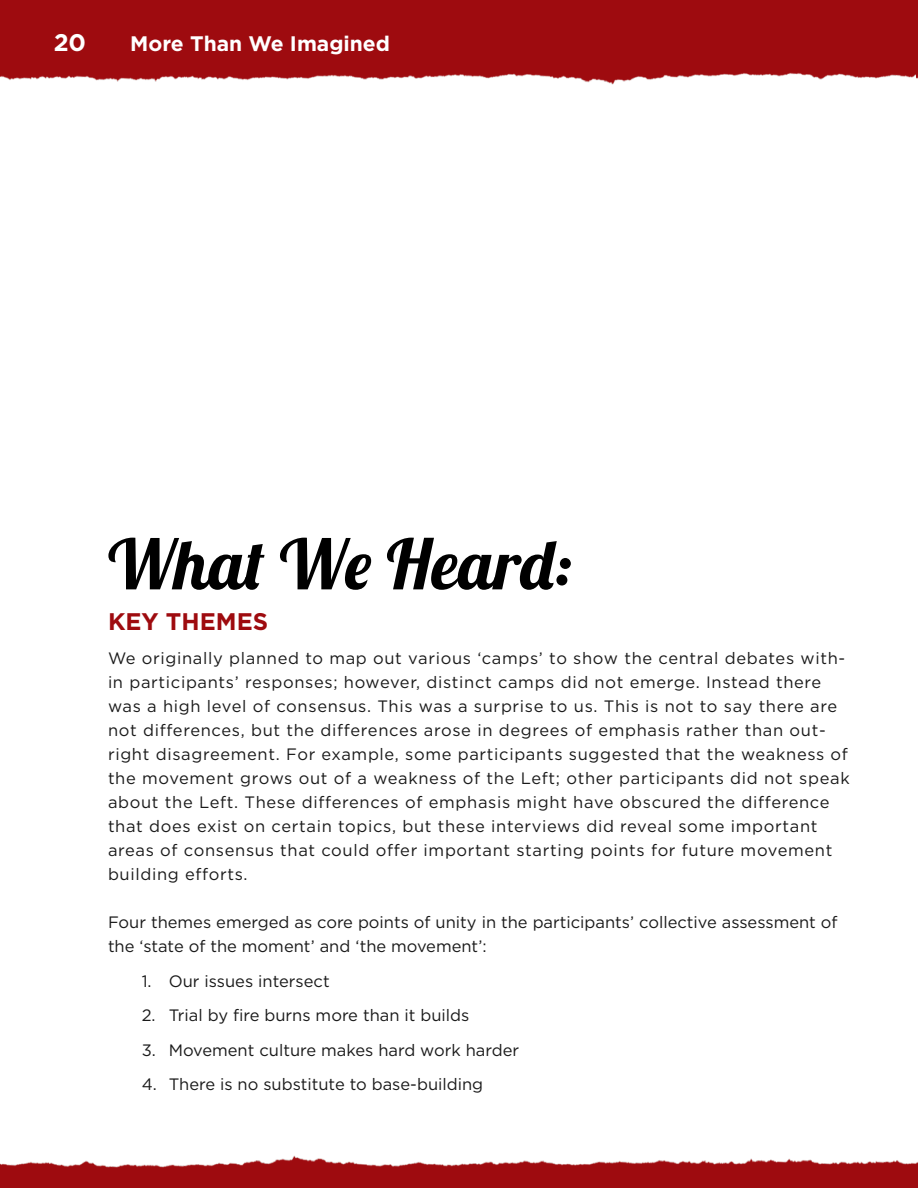
<style>
.page{position:relative;width:918px;height:1188px;background:#fff}
.page>*{position:absolute;margin:0;border:0;box-sizing:border-box;transform-origin:0 0}
.t1{font:69px "Lobster 1.4";color:#000}
.t2{font:700 24px "Gotham";color:#9e0b0f}
.t3{font:700 24px "Gotham";color:#fff}
.t4{font:700 21px "Gotham";color:#fff}
.t5{font:16.5px/24px "Gotham";letter-spacing:.04em;color:#1a1a1a}
.t6{font:16.5px/24px "Gotham";color:#1a1a1a}
</style>
<div class="page">
<img style="left:0;top:0;width:918px;height:85px">
<img style="left:0;top:1155px;width:918px;height:33px">
<h2 class="t3" style="left:54px;top:29px;width:34px">20</h2>
<p class="t4" style="left:130px;top:32px;width:261px">More Than We Imagined</p>
<h1 class="t1" style="left:108px;top:520px;width:466px">What We Heard:</h1>
<h2 class="t2" style="left:108px;top:608px;width:158px">Key Them es</h2>
<p class="t5" style="left:108px;top:646px;width:743px">We originally planned to map out various ‘camps’ to show the central debates with&shy;in participants’ responses; however, distinct camps did not emerge. Instead there was a high level of consensus. This was a surprise to us. This is not to say there are not differences, but the differences arose in degrees of emphasis rather than out&shy;right disagreement. For example, some participants suggested that the weakness of the movement grows out of a weakness of the Left; other participants did not speak about the Left. These differences of emphasis might have obscured the difference that does exist on certain topics, but these interviews did reveal some important areas of consensus that could offer important starting points for future movement building efforts.</p>
<p class="t6" style="left:108px;top:910px;width:731px">Four themes emerged as core points of unity in the participants’ collective assessment of the ‘state of the moment’ and ‘the movement’:</p>
<p class="t6" style="left:142px;top:969px;width:189px">1. Our issues intersect</p>
<p class="t6" style="left:142px;top:1003px;width:329px">2. Trial by fire burns more than it builds</p>
<p class="t6" style="left:142px;top:1038px;width:379px">3. Movement culture makes hard work harder</p>
<p class="t6" style="left:142px;top:1072px;width:343px">4. There is no substitute to base-building</p>
</div>
